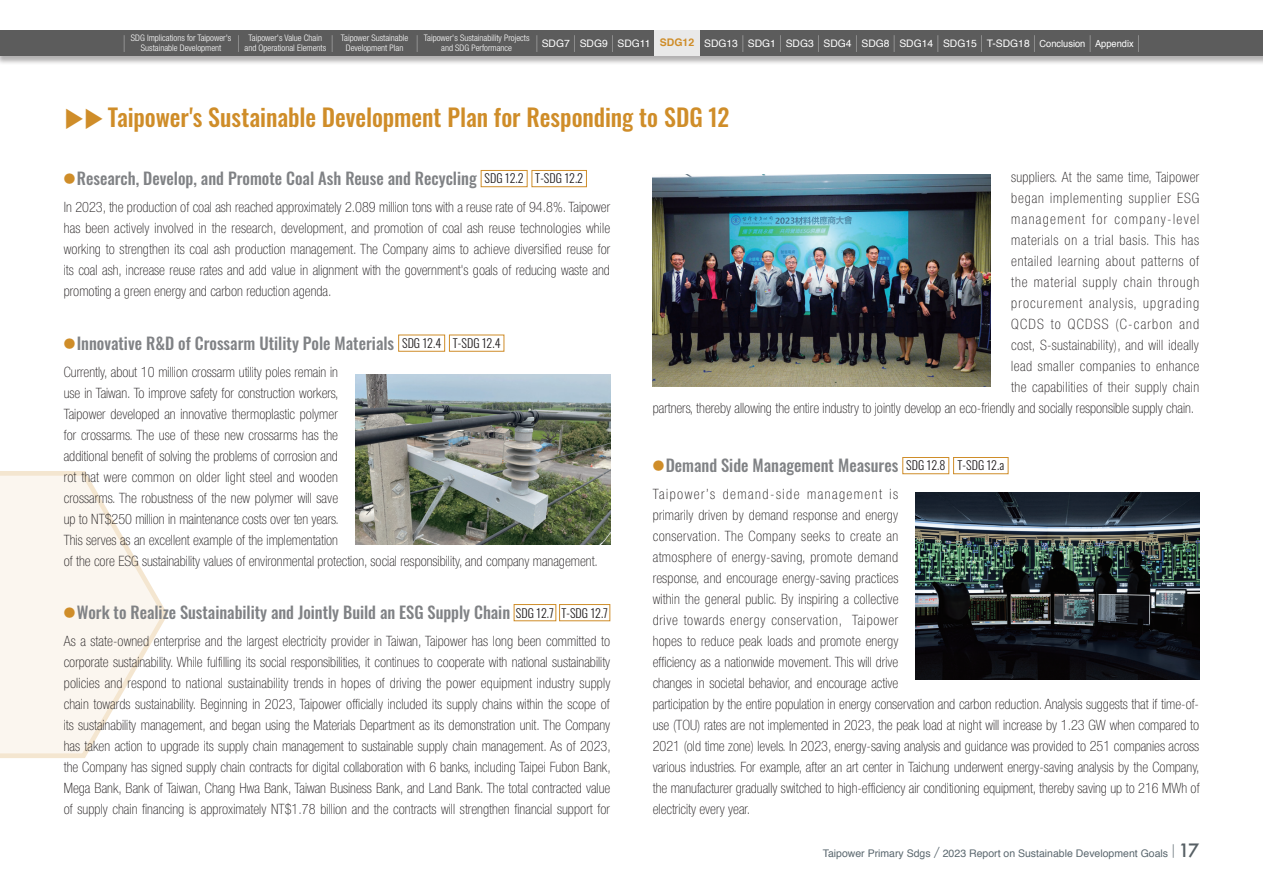
<style>
.page{position:relative;width:1263px;height:893px;background:#fff}
.page>*{position:absolute;margin:0;border:0;box-sizing:border-box;transform-origin:0 0}
.內文標_1{font:500 24px "Oswald";letter-spacing:-.005em;color:#cf8d29}
.t1{font:500 19.5px "AR Hei B5";color:#fff;scale:.5 1}
.e小圓標{font:500 16.5px "Oswald";color:#808285}
.e內文1-行距14{font:100 condensed 14.25px/21px "Helvetica Neue LT Pro";color:#231f20;text-align:justify}
.e內文1-行距14-2{font:100 condensed 14.25px "Helvetica Neue LT Pro";letter-spacing:.02em;color:#231f20}
.e內文1-行距14-3{font:100 condensed 14.25px "Helvetica Neue LT Pro";letter-spacing:.05em;color:#231f20}
.e內文1-行距14-4{font:100 condensed 14.25px "Helvetica Neue LT Pro";letter-spacing:.06em;color:#231f20}
.e內文1-行距14-5{font:100 condensed 14.25px "Helvetica Neue LT Pro";letter-spacing:.03em;color:#231f20}
.e內文1-行距14-6{font:100 condensed 14.25px "Helvetica Neue LT Pro";letter-spacing:.08em;color:#231f20}
.e內文1-行距14-7{font:100 condensed 14.25px "Helvetica Neue LT Pro";letter-spacing:.035em;color:#231f20}
.e內文1-行距14-8{font:100 condensed 14.25px "Helvetica Neue LT Pro";letter-spacing:.095em;color:#231f20}
.e內文1-行距14-9{font:100 condensed 14.25px "Helvetica Neue LT Pro";letter-spacing:.085em;color:#231f20}
.t2{font:300 12px "Oswald";letter-spacing:.005em;color:#231f20}
.t3{font:10.5px "Helvetica";color:#5a676e}
.t4{font:700 10.5px "Helvetica";color:#cf8d29}
.t5{font:10.35px "Helvetica";color:#fff}
.t6{font:300 condensed 9px/10.5px "Helvetica Neue LT Pro";color:#fff;text-align:center}
.s1{font-family:"AR Hei B5";font-weight:500;font-size:19.5px}
.s2{font-size:9.75px}
.s3{font-family:"Noto Sans CJ Ktc";font-weight:400;font-size:21.6px}
.s4{font-family:"Noto Sans CJ Ktc";font-weight:300;font-size:11.55px;color:#cf8d29}
.s5{font-family:"AR Hei B5";font-weight:500;font-size:12.15px}
.s6{font-family:"AR Hei B5";font-weight:500;font-size:15.75px}
.s7{font-family:"Futura";font-weight:500;font-size:18px;color:#576065}
</style>
<div class="page">
<div style="left:0;top:31px;width:1263px;height:34px;background:#231f20;opacity:.35"></div>
<div style="left:0;top:30px;width:1263px;height:25px;background:#5c5c5c"></div>
<svg style="left:0;top:471px;width:168px;height:287px"></svg>
<div style="left:481px;top:170px;width:46px;height:17px;border:1px solid #cf8d29"></div>
<div style="left:531px;top:170px;width:56px;height:17px;border:1px solid #cf8d29"></div>
<div style="left:398px;top:335px;width:47px;height:17px;border:1px solid #cf8d29"></div>
<div style="left:449px;top:335px;width:55px;height:17px;border:1px solid #cf8d29"></div>
<div style="left:514px;top:604px;width:42px;height:17px;border:1px solid #cf8d29"></div>
<div style="left:559px;top:604px;width:51px;height:17px;border:1px solid #cf8d29"></div>
<img style="left:355px;top:374px;width:255px;height:170px">
<div style="left:902px;top:457px;width:47px;height:17px;border:1px solid #cf8d29"></div>
<div style="left:953px;top:457px;width:55px;height:17px;border:1px solid #cf8d29"></div>
<img style="left:653px;top:174px;width:337px;height:213px">
<img style="left:915px;top:492px;width:284px;height:187px">
<div style="left:654px;top:30px;width:45px;height:25px;background:#e9e9e9"></div>
<p class="t6" style="left:131px;top:32px;width:102px">SDG Implications for Taipower's<br>Sustainable Development</p>
<p class="t6" style="left:244px;top:32px;width:83px">Taipower's Value Chain and Operational Elements</p>
<p class="t6" style="left:341px;top:32px;width:69px">Taipower Sustainable<br>Development Plan</p>
<p class="t4" style="left:660px;top:34px;width:36px">SDG12</p>
<p class="t6" style="left:424px;top:32px;width:107px">Taipower's Sustainability Projects and SDG Performance</p>
<h2 class="t1" style="left:119px;top:33px;width:21px">︱</h2>
<h2 class="t1" style="left:234px;top:33px;width:21px">︱</h2>
<h2 class="t1" style="left:327px;top:33px;width:21px">︱</h2>
<h2 class="t1" style="left:412px;top:33px;width:21px">︱</h2>
<p class="t5" style="left:532px;top:35px;width:613px"><span class="s1">︱</span>SDG7<span class="s1">︱</span>SDG9<span class="s1">︱</span>SDG11<span class="s1">︱</span>SDG12<span class="s1">︱</span>SDG13<span class="s1">︱</span>SDG1<span class="s1">︱</span>SDG3<span class="s1">︱</span>SDG4<span class="s1">︱</span>SDG8<span class="s1">︱</span>SDG14<span class="s1">︱</span>SDG15<span class="s1">︱</span>T-SDG18<span class="s1">︱</span><span class="s2">Conclusion</span><span class="s1">︱</span><span class="s2">Appendix</span><span class="s1">︱</span></p>
<p class="內文標_1" style="left:64px;top:96px;width:667px"><span class="s3">▶▶</span> Taipower's Sustainable Development Plan for Responding to SDG 12</p>
<p class="e小圓標" style="left:64px;top:164px;width:414px"><span class="s4">●</span>Research, Develop, and Promote Coal Ash Reuse and Recycling</p>
<p class="t2" style="left:485px;top:168px;width:41px">SDG 12.2</p>
<p class="t2" style="left:535px;top:168px;width:49px">T-SDG 12.2</p>
<p class="e內文1-行距14" style="left:64px;top:197px;width:548px">In 2023, the production of coal ash reached approximately 2.089 million tons with a reuse rate of 94.8%. Taipower has been actively involved in the research, development, and promotion of coal ash reuse technologies while working to strengthen its coal ash production management. The Company aims to achieve diversified reuse for its coal ash, increase reuse rates and add value in alignment with the government's goals of reducing waste and promoting a green energy and carbon reduction agenda.</p>
<p class="e小圓標" style="left:64px;top:328px;width:332px"><span class="s4">●</span>Innovative R&amp;D of Crossarm Utility Pole Materials</p>
<p class="t2" style="left:402px;top:332px;width:41px">SDG 12.4</p>
<p class="t2" style="left:453px;top:332px;width:49px">T-SDG 12.4</p>
<p class="e內文1-行距14" style="left:64px;top:362px;width:536px;text-align:left">Currently, about 10 million crossarm utility poles remain in<br>use in Taiwan. To improve safety for construction workers,<br>Taipower developed an innovative thermoplastic polymer<br>for crossarms. The use of these new crossarms has the<br>additional benefit of solving the problems of corrosion and<br>rot that were common on older light steel and wooden<br>crossarms. The robustness of the new polymer will save<br>up to NT$250 million in maintenance costs over ten years.<br>This serves as an excellent example of the implementation<br>of the core ESG sustainability values of environmental protection, social responsibility, and company management.</p>
<p class="e小圓標" style="left:64px;top:598px;width:448px"><span class="s4">●</span>Work to Realize Sustainability and Jointly Build an ESG Supply Chain</p>
<p class="t2" style="left:516px;top:602px;width:40px">SDG 12.7</p>
<p class="t2" style="left:561px;top:602px;width:48px">T-SDG 12.7</p>
<p class="e內文1-行距14" style="left:64px;top:631px;width:548px">As a state-owned enterprise and the largest electricity provider in Taiwan, Taipower has long been committed to corporate sustainability. While fulfilling its social responsibilities, it continues to cooperate with national sustainability policies and respond to national sustainability trends in hopes of driving the power equipment industry supply chain towards sustainability. Beginning in 2023, Taipower officially included its supply chains within the scope of its sustainability management, and began using the Materials Department as its demonstration unit. The Company has taken action to upgrade its supply chain management to sustainable supply chain management. As of 2023, the Company has signed supply chain contracts for digital collaboration with 6 banks, including Taipei Fubon Bank, Mega Bank, Bank of Taiwan, Chang Hwa Bank, Taiwan Business Bank, and Land Bank. The total contracted value of supply chain financing is approximately NT$1.78 billion and the contracts will strengthen financial support for</p>
<p class="e內文1-行距14-2" style="left:1011px;top:169px;width:189px">suppliers. At the same time, Taipower</p>
<p class="e內文1-行距14-4" style="left:1011px;top:190px;width:189px">began implementing supplier ESG</p>
<p class="e內文1-行距14-8" style="left:1011px;top:211px;width:190px">management for company-level</p>
<p class="e內文1-行距14-3" style="left:1011px;top:232px;width:189px">materials on a trial basis. This has</p>
<p class="e內文1-行距14-3" style="left:1011px;top:253px;width:189px">entailed learning about patterns of</p>
<p class="e內文1-行距14-4" style="left:1011px;top:274px;width:189px">the material supply chain through</p>
<p class="e內文1-行距14-6" style="left:1011px;top:295px;width:189px">procurement analysis, upgrading</p>
<p class="e內文1-行距14-9" style="left:1011px;top:316px;width:189px">QCDS to QCDSS (C-carbon and</p>
<p class="e內文1-行距14-2" style="left:1011px;top:337px;width:189px">cost, S-sustainability), and will ideally</p>
<p class="e內文1-行距14-7" style="left:1011px;top:358px;width:189px">lead smaller companies to enhance</p>
<p class="e內文1-行距14-5" style="left:1011px;top:379px;width:189px">the capabilities of their supply chain</p>
<p class="e內文1-行距14" style="left:653px;top:398px;width:543px">partners, thereby allowing the entire industry to jointly develop an eco-friendly and socially responsible supply chain.</p>
<p class="e小圓標" style="left:653px;top:451px;width:247px"><span class="s4">●</span>Demand Side Management Measures</p>
<p class="t2" style="left:906px;top:455px;width:41px">SDG 12.8</p>
<p class="t2" style="left:957px;top:455px;width:48px">T-SDG 12.a</p>
<p class="e內文1-行距14" style="left:653px;top:484px;width:548px;text-align:left">Taipower’s demand-side management is<br>primarily driven by demand response and energy<br>conservation. The Company seeks to create an<br>atmosphere of energy-saving, promote demand<br>response, and encourage energy-saving practices<br>within the general public. By inspiring a collective<br>drive towards energy conservation, Taipower<br>hopes to reduce peak loads and promote energy<br>efficiency as a nationwide movement. This will drive<br>changes in societal behavior, and encourage active<br>participation by the entire population in energy conservation and carbon reduction. Analysis suggests that if time-of&shy;use (TOU) rates are not implemented in 2023, the peak load at night will increase by 1.23 GW when compared to 2021 (old time zone) levels. In 2023, energy-saving analysis and guidance was provided to 251 companies across various industries. For example, after an art center in Taichung underwent energy-saving analysis by the Company, the manufacturer gradually switched to high-efficiency air conditioning equipment, thereby saving up to 216 MWh of electricity every year.</p>
<p class="t3" style="left:823px;top:845px;width:378px">Taipower Primary Sdgs<span class="s5">／</span>2023 Report on Sustainable Development Goals<span class="s6">｜</span><span class="s7">17</span></p>
</div>
